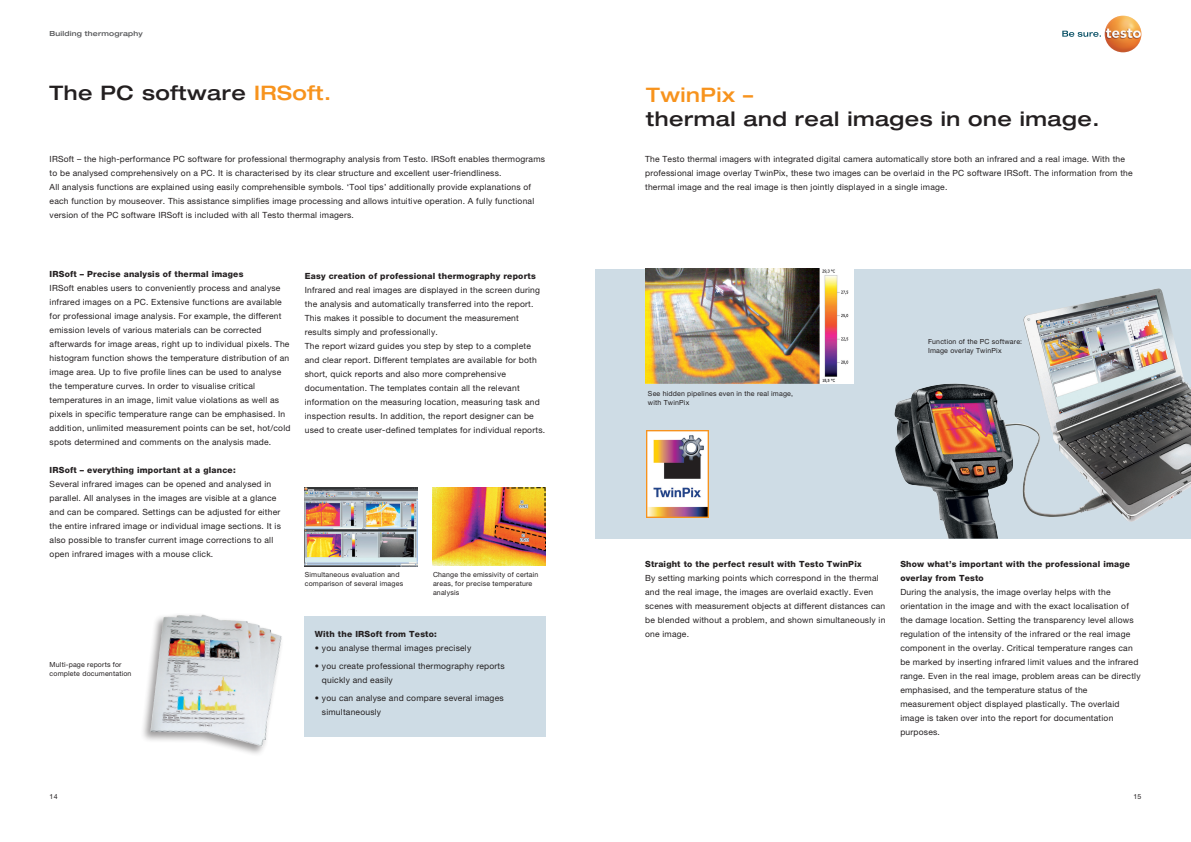
<style>
.page{position:relative;width:1191px;height:842px;background:#fff}
.page>*{position:absolute;margin:0;border:0;box-sizing:border-box;transform-origin:0 0}
.t1{font:500 expanded 20px "Helvetica Neue LTW1 G";letter-spacing:.025em;color:#231f20}
.t2{font:500 expanded 20px "Helvetica Neue LTW1 G";letter-spacing:.025em;color:#f7931d}
.t3{font:8.5px/14px "Helvetica Neue LTW1 G";letter-spacing:.025em;color:#231f20}
.t4{font:800 8.5px/14px "Helvetica Neue LTW1 G";letter-spacing:.025em;color:#231f20}
.t5{font:7px/9px "Helvetica Neue LTW1 G";letter-spacing:.025em;color:#231f20}
.t6{font:500 expanded 7px "Helvetica Neue LTW1 G";letter-spacing:.025em;color:#57585a}
.s1{color:#f7931d}
</style>
<div class="page">
<img style="left:432px;top:488px;width:113px;height:78px">
<img style="left:305px;top:488px;width:112px;height:78px">
<div style="left:140px;top:612px;width:144px;height:145px;background:#231f20;opacity:.45"></div>
<img style="left:155px;top:615px;width:47px;height:74px">
<div style="left:595px;top:269px;width:596px;height:270px;background:#cedce5"></div>
<img style="left:645px;top:269px;width:208px;height:115px">
<img style="left:1013px;top:288px;width:178px;height:234px">
<img style="left:894px;top:384px;width:119px;height:155px">
<img style="left:646px;top:431px;width:62px;height:86px">
<svg style="left:1062px;top:31px;width:39px;height:6px"></svg>
<img style="left:1104px;top:16px;width:37px;height:36px;border-radius:18px">
<div style="left:305px;top:616px;width:241px;height:120px;background:#cedce5"></div>
<p class="t6" style="left:50px;top:29px;width:95px">Building thermography</p>
<h1 class="t1" style="left:50px;top:80px;width:283px">The PC software <span class="s1">IRSoft.</span></h1>
<p class="t3" style="left:50px;top:152px;width:497px">IRSoft – the high-performance PC software for professional thermography analysis from Testo. IRSoft enables thermograms to be analysed comprehensively on a PC. It is characterised by its clear structure and excellent user-friendliness.<br>All analysis functions are explained using easily comprehensible symbols. ‘Tool tips’ additionally provide explanations of each function by mouseover. This assistance simplifies image processing and allows intuitive operation. A fully functional version of the PC software IRSoft is included with all Testo thermal imagers.</p>
<p class="t4" style="left:50px;top:267px;width:195px">IRSoft – Precise analysis of thermal images</p>
<p class="t3" style="left:50px;top:281px;width:242px">IRSoft enables users to conveniently process and analyse infrared images on a PC. Extensive functions are available for professional image analysis. For example, the different emission levels of various materials can be corrected afterwards for image areas, right up to individual pixels. The histogram function shows the temperature distribution of an image area. Up to five profile lines can be used to analyse the temperature curves. In order to visualise critical temperatures in an image, limit value violations as well as pixels in specific temperature range can be emphasised. In addition, unlimited measurement points can be set, hot/cold spots determined and comments on the analysis made.</p>
<p class="t4" style="left:50px;top:463px;width:187px">IRSoft – everything important at a glance:</p>
<p class="t3" style="left:50px;top:477px;width:233px">Several infrared images can be opened and analysed in parallel. All analyses in the images are visible at a glance and can be compared. Settings can be adjusted for either the entire infrared image or individual image sections. It is also possible to transfer current image corrections to all open infrared images with a mouse click.</p>
<p class="t5" style="left:50px;top:660px;width:83px">Multi-page reports for complete documentation</p>
<p class="t4" style="left:305px;top:269px;width:232px">Easy creation of professional thermography reports</p>
<p class="t3" style="left:305px;top:283px;width:242px">Infrared and real images are displayed in the screen during the analysis and automatically transferred into the report.<br>This makes it possible to document the measurement results simply and professionally.<br>The report wizard guides you step by step to a complete and clear report. Different templates are available for both short, quick reports and also more comprehensive documentation. The templates contain all the relevant information on the measuring location, measuring task and inspection results. In addition, the report designer can be used to create user-defined templates for individual reports.</p>
<p class="t5" style="left:305px;top:570px;width:100px">Simultaneous evaluation and comparison of several images</p>
<p class="t5" style="left:433px;top:570px;width:107px">Change the emissivity of certain areas, for precise temperature analysis</p>
<p class="t4" style="left:315px;top:627px;width:124px">With the IRSoft from Testo:</p>
<p class="t3" style="left:315px;top:641px;width:158px">• you analyse thermal images precisely</p>
<p class="t3" style="left:322px;top:659px;width:184px;text-indent:-7px">• you create professional thermography reports quickly and easily</p>
<p class="t3" style="left:322px;top:691px;width:183px;text-indent:-7px">• you can analyse and compare several images simultaneously</p>
<h1 class="t2" style="left:646px;top:82px;width:108px">TwinPix –</h1>
<h1 class="t1" style="left:646px;top:106px;width:455px">thermal and real images in one image.</h1>
<p class="t3" style="left:645px;top:152px;width:489px">The Testo thermal imagers with integrated digital camera automatically store both an infrared and a real image. With the professional image overlay TwinPix, these two images can be overlaid in the PC software IRSoft. The information from the thermal image and the real image is then jointly displayed in a single image.</p>
<p class="t5" style="left:648px;top:389px;width:147px">See hidden pipelines even in the real image, with TwinPix</p>
<p class="t5" style="left:928px;top:337px;width:96px">Function of the PC software:<br>Image overlay TwinPix</p>
<p class="t4" style="left:645px;top:557px;width:218px">Straight to the perfect result with Testo TwinPix</p>
<p class="t3" style="left:645px;top:571px;width:242px">By setting marking points which correspond in the thermal and the real image, the images are overlaid exactly. Even scenes with measurement objects at different distances can be blended without a problem, and shown simultaneously in one image.</p>
<p class="t4" style="left:900px;top:557px;width:231px">Show what’s important with the professional image overlay from Testo</p>
<p class="t3" style="left:900px;top:585px;width:242px">During the analysis, the image overlay helps with the orientation in the image and with the exact localisation of the damage location. Setting the transparency level allows regulation of the intensity of the infrared or the real image component in the overlay. Critical temperature ranges can be marked by inserting infrared limit values and the infrared range. Even in the real image, problem areas can be directly emphasised, and the temperature status of the measurement object displayed plastically. The overlaid image is taken over into the report for documentation purposes.</p>
<p class="t5" style="left:50px;top:792px;width:9px">14</p>
<p class="t5" style="left:1133px;top:792px;width:9px">15</p>
</div>
